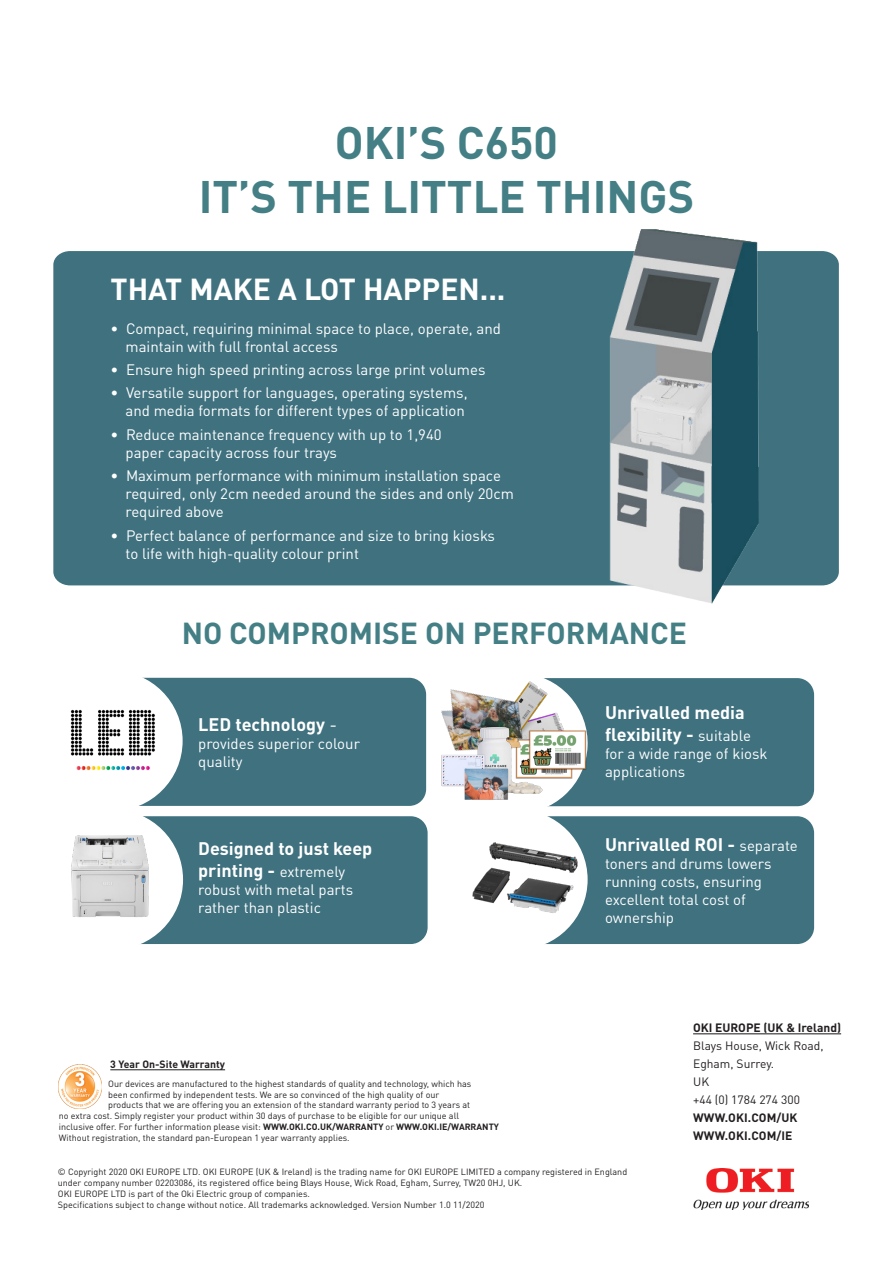
<style>
.page{position:relative;width:893px;height:1263px;background:#fff}
.page>*{position:absolute;margin:0;border:0;box-sizing:border-box;transform-origin:0 0}
.t1{font:700 45px/54px "DIN Pro";color:#437f85;text-align:center}
.t2{font:700 30px "DIN Pro";color:#437f85}
.t3{font:700 30px "DIN Pro";color:#fff}
.t4{font:700 18px/21.6px "DIN Pro";color:#fff}
.t5{font:15px/18px "DIN Pro";color:#fff}
.t6{font:12px/18px "DIN Pro";color:#231f20}
.t7{font:700 12px/18px "DIN Pro";color:#231f20}
.t8{font:700 10.5px "DIN Pro";color:#231f20}
.t9{font:9px/10.8px "DIN Pro";color:#231f20}
.s1{font-weight:400}
.s2{font-weight:400;font-size:15px}
.s3{font-weight:700}
</style>
<div class="page">
<div style="left:504px;top:678px;width:310px;height:128px;background:#3f717f;border-radius:17px"></div>
<div style="left:504px;top:816px;width:310px;height:128px;background:#3f717f;border-radius:17px"></div>
<div style="left:104px;top:816px;width:324px;height:128px;background:#3f717f;border-radius:17px"></div>
<div style="left:103px;top:678px;width:323px;height:128px;background:#3f717f;border-radius:17px"></div>
<div style="left:53px;top:251px;width:786px;height:334px;background:#3f717f"></div>
<svg style="left:504px;top:678px;width:84px;height:266px"></svg>
<svg style="left:103px;top:677px;width:80px;height:267px"></svg>
<hr style="left:110px;top:1069px;width:115px;height:1px;background:#231f20">
<img style="left:693px;top:1168px;width:115px;height:42px">
<hr style="left:693px;top:1033px;width:148px;height:1px;background:#231f20">
<img style="left:70px;top:706px;width:90px;height:65px">
<img style="left:71px;top:833px;width:105px;height:93px">
<img style="left:489px;top:827px;width:99px;height:51px">
<img style="left:504px;top:862px;width:80px;height:65px">
<img style="left:472px;top:862px;width:44px;height:43px">
<img style="left:58px;top:1064px;width:44px;height:44px">
<img style="left:504px;top:678px;width:72px;height:42px">
<img style="left:544px;top:780px;width:40px;height:9px">
<img style="left:527px;top:720px;width:61px;height:60px">
<img style="left:441px;top:684px;width:86px;height:56px">
<img style="left:467px;top:725px;width:77px;height:68px">
<img style="left:441px;top:740px;width:82px;height:60px">
<img style="left:606px;top:230px;width:152px;height:373px">
<h1 class="t1" style="left:199px;top:110px;width:497px">OKI’S C650<br>IT’S THE LITTLE THINGS</h1>
<h2 class="t3" style="left:111px;top:264px;width:396px">THAT MAKE A LOT HAPPEN...</h2>
<h3 class="t5" style="left:125px;top:318px;width:377px;text-indent:-15px">• Compact, requiring minimal space to place, operate, and maintain with full frontal access</h3>
<h3 class="t5" style="left:111px;top:359px;width:376px">• Ensure high speed printing across large print volumes</h3>
<h3 class="t5" style="left:111px;top:382px;width:359px;text-align:right">• Versatile support for languages, operating systems, and media formats for different types of application</h3>
<h3 class="t5" style="left:125px;top:424px;width:318px;text-indent:-15px">• Reduce maintenance frequency with up to 1,940 paper capacity across four trays</h3>
<h3 class="t5" style="left:125px;top:465px;width:390px;text-indent:-15px">• Maximum performance with minimum installation space required, only 2cm needed around the sides and only 20cm required above</h3>
<h3 class="t5" style="left:125px;top:525px;width:371px;text-indent:-15px">• Perfect balance of performance and size to bring kiosks to life with high-quality colour print</h3>
<h2 class="t2" style="left:182px;top:608px;width:507px">NO COMPROMISE ON PERFORMANCE</h2>
<h3 class="t4" style="left:198px;top:711px;width:140px">LED technology <span class="s1">-</span></h3>
<h3 class="t5" style="left:198px;top:733px;width:163px">provides superior colour quality</h3>
<h3 class="t4" style="left:198px;top:836px;width:176px">Designed to just keep printing - <span class="s2">extremely</span></h3>
<h3 class="t5" style="left:198px;top:879px;width:157px">robust with metal parts rather than plastic</h3>
<h3 class="t4" style="left:605px;top:699px;width:147px">Unrivalled media flexibility - <span class="s2">suitable</span></h3>
<h3 class="t5" style="left:605px;top:743px;width:164px">for a wide range of kiosk applications</h3>
<h3 class="t4" style="left:605px;top:831px;width:194px">Unrivalled ROI - <span class="s2">separate</span></h3>
<h3 class="t5" style="left:605px;top:853px;width:168px">toners and drums lowers running costs, ensuring excellent total cost of ownership</h3>
<p class="t8" style="left:110px;top:1056px;width:116px">3 Year On-Site Warranty</p>
<p class="t9" style="left:108px;top:1077px;width:365px">Our devices are manufactured to the highest standards of quality and technology, which has</p>
<p class="t9" style="left:108px;top:1088px;width:333px">been confirmed by independent tests. We are so convinced of the high quality of our</p>
<p class="t9" style="left:108px;top:1099px;width:363px">products that we are offering you an extension of the standard warranty period to 3 years at</p>
<p class="t9" style="left:59px;top:1109px;width:402px">no extra cost. Simply register your product within 30 days of purchase to be eligible for our unique all</p>
<p class="t9" style="left:59px;top:1120px;width:442px">inclusive offer. For further information please visit: <span class="s3">WWW.OKI.CO.UK/WARRANTY</span> or <span class="s3">WWW.OKI.IE/WARRANTY</span></p>
<p class="t9" style="left:59px;top:1131px;width:292px">Without registration, the standard pan-European 1 year warranty applies.</p>
<p class="t9" style="left:58px;top:1165px;width:571px">© Copyright 2020 OKI EUROPE LTD. OKI EUROPE (UK &amp; Ireland) is the trading name for OKI EUROPE LIMITED a company registered in England under company number 02203086, its registered office being Blays House, Wick Road, Egham, Surrey, TW20 0HJ, UK.<br>OKI EUROPE LTD is part of the Oki Electric group of companies.<br>Specifications subject to change without notice. All trademarks acknowledged. Version Number 1.0 11/2020</p>
<h3 class="t7" style="left:693px;top:1017px;width:149px">OKI EUROPE (UK &amp; Ireland)</h3>
<h3 class="t6" style="left:693px;top:1036px;width:132px">Blays House, Wick Road,<br>Egham, Surrey.<br>UK<br>+44 (0) 1784 274 300</h3>
<h3 class="t7" style="left:693px;top:1107px;width:106px">WWW.OKI.COM/UK<br>WWW.OKI.COM/IE</h3>
</div>
